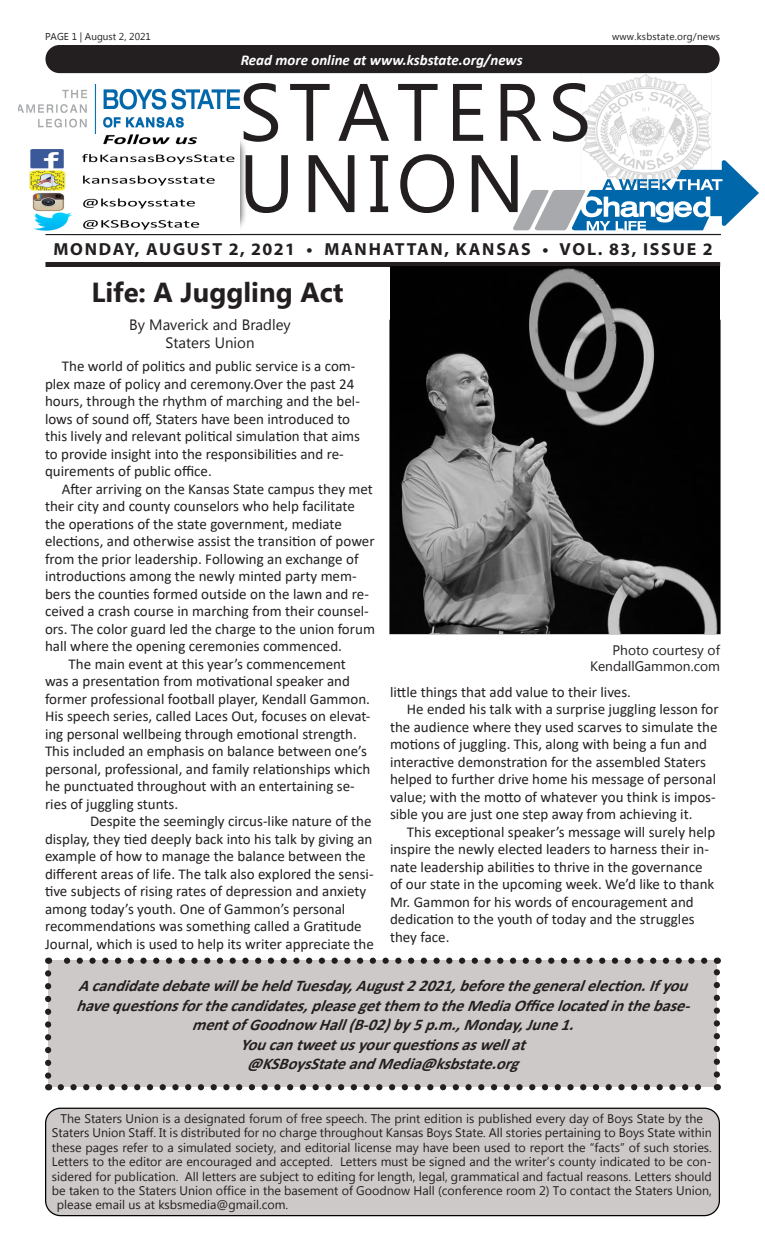
<style>
.page{position:relative;width:765px;height:1260px;background:#fff}
.page>*{position:absolute;margin:0;border:0;box-sizing:border-box;transform-origin:0 0}
.t1{font:81.25px "Myanmar Text";letter-spacing:.08em;color:#231f20}
.t2{font:700 27.5px "Myanmar Text";color:#231f20}
.t3{font:700 17.5px "Myriad Pro";letter-spacing:.1em;color:#231f20}
.t4{font:italic 700 16.25px/19.5px "Calibri";color:#231f20;text-align:center}
.t5{font:15px/17.5px "Calibri";color:#231f20}
.t6{font:italic 700 15px "Calibri";color:#fff}
.t7{font:15px "Myanmar Text";color:#231f20}
.t8{font:13.75px "Myanmar Text";color:#231f20}
.t9{font:12.5px "Myanmar Text";color:#231f20}
.t10{font:10px "Myanmar Text";letter-spacing:.02em;color:#231f20}
.t11{font:10px "Myanmar Text";color:#231f20}
</style>
<div class="page">
<img style="left:564px;top:69px;width:152px;height:91px">
<svg style="left:513px;top:160px;width:246px;height:70px"></svg>
<hr style="left:45px;top:234px;width:676px;height:1px;background:#231f20">
<div style="left:45px;top:262px;width:675px;height:5px;background:#231f20"></div>
<div style="left:47px;top:131px;width:201px;height:106px;background:#231f20;opacity:.75"></div>
<div style="left:46px;top:1108px;width:673px;height:108px;background:#cdc9c8;border-radius:15px"></div>
<div style="left:45px;top:1108px;width:675px;height:108px;border:1px solid #000;border-radius:15px"></div>
<div style="left:45px;top:45px;width:675px;height:28px;background:#231f20;border-radius:14px"></div>
<div style="left:48px;top:961px;width:669px;height:126px;background:#cdc9c8"></div>
<svg style="left:61px;top:1084px;width:640px;height:6px"></svg>
<svg style="left:45px;top:973px;width:6px;height:117px"></svg>
<svg style="left:714px;top:958px;width:6px;height:117px"></svg>
<svg style="left:48px;top:958px;width:656px;height:6px"></svg>
<img style="left:18px;top:85px;width:222px;height:149px">
<img style="left:390px;top:266px;width:330px;height:368px">
<p class="t11" style="left:45px;top:31px;width:107px">PAGE 1 | August 2, 2021</p>
<p class="t10" style="left:612px;top:31px;width:109px">www.ksbstate.org/news</p>
<p class="t6" style="left:241px;top:49px;width:284px">Read more online at www.ksbstate.org/news</p>
<p class="t1" style="left:239px;top:65px;width:354px">STATERS</p>
<p class="t1" style="left:239px;top:137px;width:288px">UNION</p>
<p class="t3" style="left:53px;top:238px;width:661px">MONDAY, AUGUST 2, 2021 • MANHATTAN, KANSAS • VOL. 83, ISSUE 2</p>
<p class="t2" style="left:91px;top:276px;width:254px">Life: A Juggling Act</p>
<p class="t7" style="left:129px;top:317px;width:163px">By Maverick and Bradley</p>
<p class="t7" style="left:165px;top:335px;width:91px">Staters Union</p>
<p class="t5" style="left:45px;top:357px;width:317px;text-indent:17px">The world of politics and public service is a com&shy;plex maze of policy and ceremony.Over the past 24 hours, through the rhythm of marching and the bel&shy;lows of sound off, Staters have been introduced to this lively and relevant political simulation that aims to provide insight into the responsibilities and re&shy;quirements of public office.</p>
<p class="t5" style="left:45px;top:480px;width:331px;text-indent:17px">After arriving on the Kansas State campus they met their city and county counselors who help facilitate the operations of the state government, mediate elections, and otherwise assist the transition of power from the prior leadership. Following an exchange of introductions among the newly minted party mem&shy;bers the counties formed outside on the lawn and re&shy;ceived a crash course in marching from their counsel&shy;ors. The color guard led the charge to the union forum hall where the opening ceremonies commenced.</p>
<p class="t5" style="left:69px;top:655px;width:279px">The main event at this year’s commencement</p>
<p class="t5" style="left:45px;top:672px;width:307px">was a presentation from motivational speaker and</p>
<p class="t5" style="left:45px;top:690px;width:327px">former professional football player, Kendall Gammon.</p>
<p class="t5" style="left:45px;top:707px;width:327px">His speech series, called Laces Out, focuses on elevat-</p>
<p class="t5" style="left:45px;top:725px;width:313px">ing personal wellbeing through emotional strength.</p>
<p class="t5" style="left:45px;top:742px;width:323px">This included an emphasis on balance between one’s</p>
<p class="t5" style="left:45px;top:760px;width:327px">personal, professional, and family relationships which</p>
<p class="t5" style="left:45px;top:777px;width:311px">he punctuated throughout with an entertaining se-</p>
<p class="t5" style="left:45px;top:795px;width:135px">ries of juggling stunts.</p>
<p class="t5" style="left:90px;top:812px;width:283px">Despite the seemingly circus-like nature of the</p>
<p class="t5" style="left:45px;top:830px;width:329px">display, they tied deeply back into his talk by giving an</p>
<p class="t5" style="left:45px;top:847px;width:322px">example of how to manage the balance between the</p>
<p class="t5" style="left:45px;top:865px;width:330px">different areas of life. The talk also explored the sensi-</p>
<p class="t5" style="left:45px;top:882px;width:323px">tive subjects of rising rates of depression and anxiety</p>
<p class="t5" style="left:45px;top:900px;width:302px">among today’s youth. One of Gammon’s personal</p>
<p class="t5" style="left:45px;top:917px;width:318px">recommendations was something called a Gratitude</p>
<p class="t5" style="left:45px;top:935px;width:330px">Journal, which is used to help its writer appreciate the</p>
<p class="t8" style="left:613px;top:642px;width:109px">Photo courtesy of</p>
<p class="t8" style="left:590px;top:658px;width:131px">KendallGammon.com</p>
<p class="t5" style="left:390px;top:683px;width:243px">little things that add value to their lives.</p>
<p class="t5" style="left:390px;top:700px;width:330px;text-indent:17px">He ended his talk with a surprise juggling lesson for the audience where they used scarves to simulate the motions of juggling. This, along with being a fun and interactive demonstration for the assembled Staters helped to further drive home his message of personal value; with the motto of whatever you think is impos&shy;sible you are just one step away from achieving it.</p>
<p class="t5" style="left:390px;top:823px;width:327px;text-indent:17px">This exceptional speaker’s message will surely help inspire the newly elected leaders to harness their in&shy;nate leadership abilities to thrive in the governance of our state in the upcoming week. We’d like to thank Mr. Gammon for his words of encouragement and dedication to the youth of today and the struggles they face.</p>
<p class="t4" style="left:76px;top:976px;width:623px">AcandidatedebatewillbeheldTuesday,August22021,beforethegeneralelection.Ifyou havequestionsforthecandidates,pleasegetthemtotheMediaOfficelocatedinthebase&shy;mentofGoodnowHall(B-02)by5p.m.,Monday,June1.</p>
<p class="t4" style="left:240px;top:1034px;width:294px">Youcantweetusyourquestionsaswellat</p>
<p class="t4" style="left:247px;top:1054px;width:280px">@KSBoysStateandMedia@ksbstate.org</p>
<p class="t9" style="left:61px;top:1111px;width:644px">The Staters Union is a designated forum of free speech. The print edition is published every day of Boys State by the</p>
<p class="t9" style="left:52px;top:1126px;width:662px">Staters Union Staff. It is distributed for no charge throughout Kansas Boys State. All stories pertaining to Boys State within</p>
<p class="t9" style="left:52px;top:1140px;width:662px">these pages refer to a simulated society, and editorial license may have been used to report the “facts” of such stories.</p>
<p class="t9" style="left:52px;top:1155px;width:662px">Letters to the editor are encouraged and accepted. Letters must be signed and the writer’s county indicated to be con-</p>
<p class="t9" style="left:52px;top:1169px;width:662px">sidered for publication. All letters are subject to editing for length, legal, grammatical and factual reasons. Letters should</p>
<p class="t9" style="left:52px;top:1183px;width:662px">be taken to the Staters Union office in the basement of Goodnow Hall (conference room 2) To contact the Staters Union,</p>
<p class="t9" style="left:57px;top:1198px;width:233px">please email us at ksbsmedia@gmail.com.</p>
</div>
